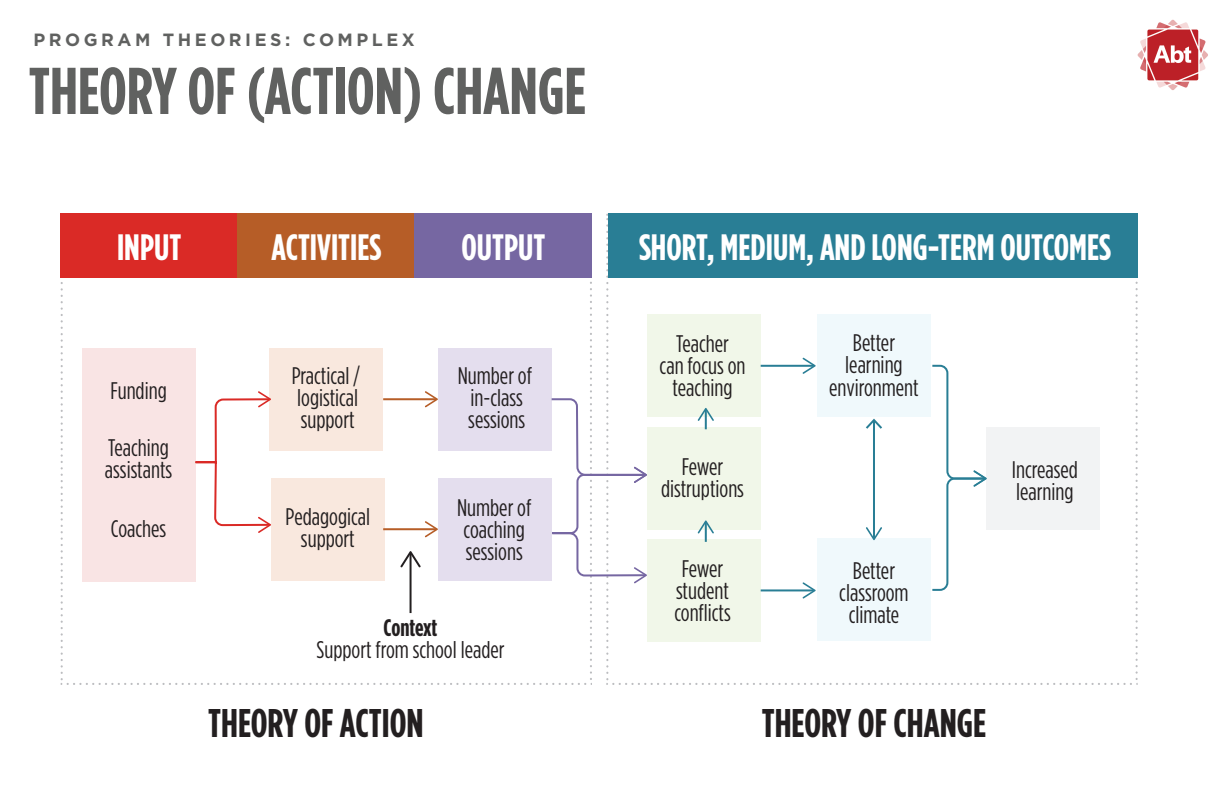
<style>
.page{position:relative;width:1224px;height:792px;background:#fff}
.page>*{position:absolute;margin:0;border:0;box-sizing:border-box;transform-origin:0 0}
.t1{font:700 condensed 66px "Gotham HTF";color:#606160}
.t2{font:700 condensed 40px "Gotham HTF";color:#231f20}
.t3{font:700 condensed 36.6px "Gotham HTF";color:#fff}
.t4{font:condensed 24px/22px "Gotham HTF";color:#231f20;text-align:center}
.t5{font:700 condensed 24px "Gotham HTF";letter-spacing:-.01em;color:#231f20}
.t6{font:700 17.8px "Gotham HTF";letter-spacing:.2em;color:#606160}
</style>
<div class="page">
<svg style="left:61px;top:281px;width:531px;height:404px"></svg>
<svg style="left:606px;top:214px;width:532px;height:471px"></svg>
<div style="left:82px;top:348px;width:114px;height:234px;background:#f9e4e4"></div>
<div style="left:269px;top:348px;width:114px;height:103px;background:#f9e8de"></div>
<div style="left:438px;top:348px;width:114px;height:103px;background:#e4deee"></div>
<div style="left:647px;top:315px;width:114px;height:102px;background:#f1f7e9"></div>
<div style="left:817px;top:315px;width:114px;height:102px;background:#f0f9fc"></div>
<div style="left:987px;top:427px;width:113px;height:102px;background:#f2f3f4"></div>
<div style="left:817px;top:539px;width:114px;height:102px;background:#f0f9fc"></div>
<div style="left:647px;top:427px;width:114px;height:102px;background:#f1f7e9"></div>
<div style="left:647px;top:539px;width:114px;height:103px;background:#f1f7e9"></div>
<div style="left:438px;top:478px;width:114px;height:102px;background:#e4deee"></div>
<div style="left:271px;top:478px;width:114px;height:102px;background:#f9e8de"></div>
<div style="left:61px;top:214px;width:177px;height:64px;background:#da2a26"></div>
<div style="left:238px;top:214px;width:177px;height:64px;background:#b65d27"></div>
<div style="left:415px;top:214px;width:177px;height:64px;background:#7667a2"></div>
<div style="left:608px;top:214px;width:530px;height:64px;background:#297e95"></div>
<img style="left:1137px;top:19px;width:71px;height:71px">
<svg style="left:194px;top:391px;width:77px;height:294px"></svg>
<hr style="left:383px;top:398px;width:53px;height:2px;background:#b65d27">
<svg style="left:425px;top:391px;width:13px;height:16px"></svg>
<hr style="left:383px;top:528px;width:53px;height:2px;background:#b65d27">
<svg style="left:425px;top:521px;width:13px;height:16px"></svg>
<svg style="left:550px;top:397px;width:97px;height:288px"></svg>
<hr style="left:705px;top:522px;width:2px;height:20px;background:#297e95">
<svg style="left:698px;top:520px;width:16px;height:14px"></svg>
<svg style="left:698px;top:408px;width:16px;height:21px"></svg>
<hr style="left:410px;top:554px;width:2px;height:59px;background:#231f20">
<svg style="left:400px;top:551px;width:21px;height:17px"></svg>
<hr style="left:761px;top:365px;width:53px;height:2px;background:#297e95">
<svg style="left:803px;top:358px;width:13px;height:16px"></svg>
<hr style="left:761px;top:589px;width:53px;height:2px;background:#297e95">
<svg style="left:803px;top:582px;width:13px;height:17px"></svg>
<svg style="left:930px;top:364px;width:57px;height:228px"></svg>
<hr style="left:873px;top:421px;width:2px;height:117px;background:#297e95">
<svg style="left:866px;top:419px;width:16px;height:10px"></svg>
<svg style="left:866px;top:527px;width:16px;height:13px"></svg>
<p class="t6" style="left:33px;top:30px;width:383px">PROGRAM THEORIES: COMPLEX</p>
<h1 class="t1" style="left:29px;top:54px;width:559px">THEORY OF (ACTION) CHANGE</h1>
<h3 class="t3" style="left:117px;top:226px;width:66px">INPUT</h3>
<h3 class="t3" style="left:271px;top:226px;width:112px">ACTIVITIES</h3>
<h3 class="t3" style="left:462px;top:226px;width:85px">OUTPUT</h3>
<h3 class="t3" style="left:639px;top:226px;width:474px">SHORT, MEDIUM, AND LONG-TERM OUTCOMES</h3>
<p class="t4" style="left:111px;top:379px;width:58px">Funding</p>
<p class="t4" style="left:105px;top:436px;width:69px;text-align:left">Teaching assistants</p>
<p class="t4" style="left:111px;top:518px;width:57px">Coaches</p>
<p class="t4" style="left:292px;top:365px;width:70px;text-align:justify">Practical / logistical support</p>
<p class="t4" style="left:286px;top:505px;width:86px">Pedagogical support</p>
<p class="t4" style="left:458px;top:365px;width:76px">Number of in-class sessions</p>
<p class="t4" style="left:457px;top:496px;width:76px;text-align:left">Number of coaching sessions</p>
<p class="t5" style="left:384px;top:614px;width:55px">Context</p>
<p class="t4" style="left:317px;top:638px;width:190px">Support from school leader</p>
<p class="t4" style="left:660px;top:332px;width:87px">Teacher<br>can focus on teaching</p>
<p class="t4" style="left:661px;top:455px;width:84px">Fewer distruptions</p>
<p class="t4" style="left:674px;top:557px;width:58px">Fewer student conflicts</p>
<p class="t4" style="left:829px;top:332px;width:91px">Better learning environment</p>
<p class="t4" style="left:839px;top:559px;width:71px">Better classroom climate</p>
<h2 class="t2" style="left:208px;top:700px;width:217px">THEORY OF ACTION</h2>
<h2 class="t2" style="left:762px;top:700px;width:226px">THEORY OF CHANGE</h2>
<p class="t4" style="left:1012px;top:458px;width:68px;text-align:left">Increased learning</p>
</div>
